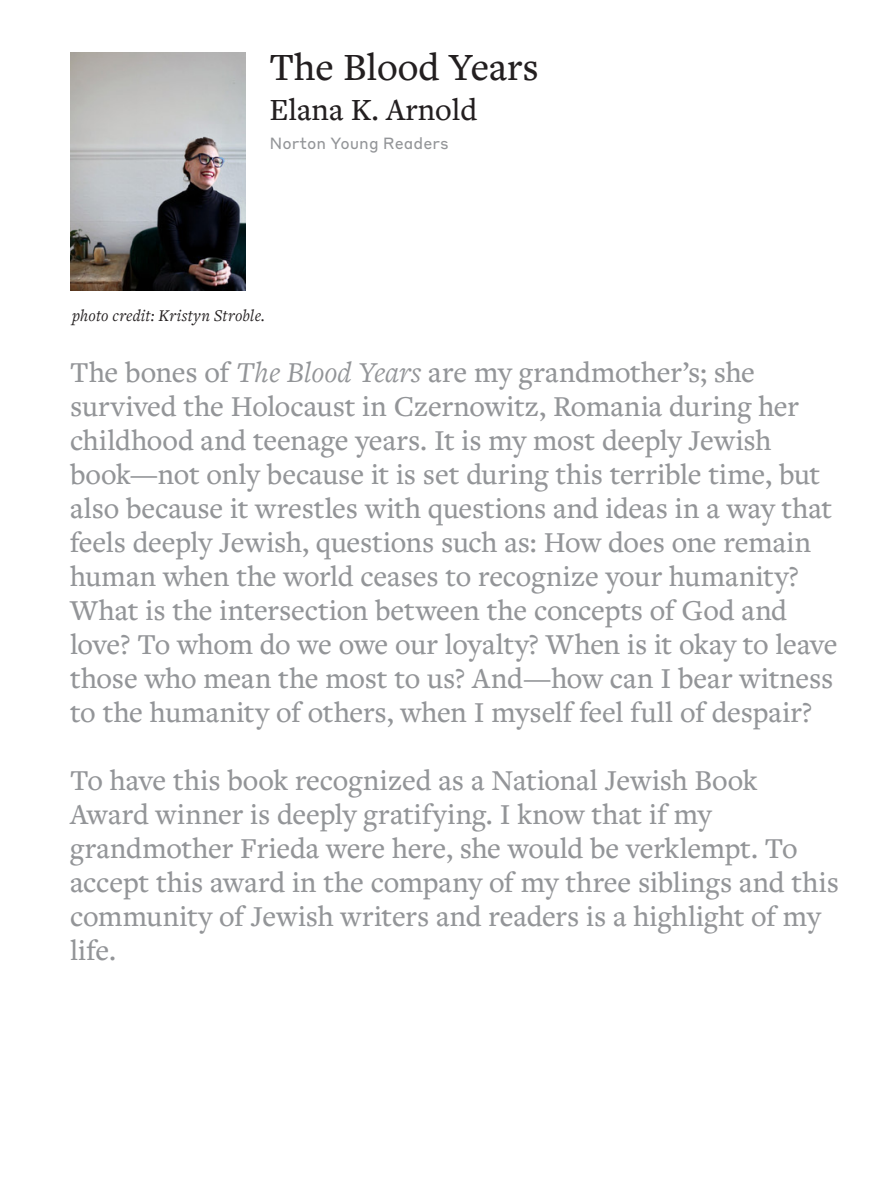
<style>
.page{position:relative;width:896px;height:1184px;background:#fff}
.page>*{position:absolute;margin:0;border:0;box-sizing:border-box;transform-origin:0 0}
.Book_Name{font:500 40px "Freight Text Pro";color:#231f20}
.Book_Name-2{font:500 32px "Freight Text Pro";color:#231f20}
.Remarks{font:500 30px/34px "Freight Text Pro";letter-spacing:-.005em;color:#939598}
.Finalist_text{font:italic 17px "Freight Text Pro";letter-spacing:.01em;color:#231f20}
.Author_Pub{font:16px "Styrene B";color:#939598}
.s1{font-weight:400;font-style:italic}
</style>
<div class="page">
<img style="left:70px;top:52px;width:176px;height:239px">
<p class="Book_Name" style="left:270px;top:41px;width:271px">The Blood Years</p>
<p class="Book_Name-2" style="left:270px;top:88px;width:209px">Elana K. Arnold</p>
<p class="Author_Pub" style="left:270px;top:130px;width:181px">Norton Young Readers</p>
<p class="Finalist_text" style="left:72px;top:304px;width:195px">photo credit: Kristyn Stroble.</p>
<p class="Remarks" style="left:70px;top:354px;width:769px">The bones of <span class="s1">The Blood Years</span> are my grandmother’s; she survived the Holocaust in Czernowitz, Romania during her childhood and teenage years. It is my most deeply Jewish book—not only because it is set during this terrible time, but also because it wrestles with questions and ideas in a way that feels deeply Jewish, questions such as: How does one remain human when the world ceases to recognize your humanity?<br>What is the intersection between the concepts of God and love? To whom do we owe our loyalty? When is it okay to leave those who mean the most to us? And—how can I bear witness to the humanity of others, when I myself feel full of despair?</p>
<p class="Remarks" style="left:70px;top:762px;width:770px">To have this book recognized as a National Jewish Book Award winner is deeply gratifying. I know that if my grandmother Frieda were here, she would be verklempt. To accept this award in the company of my three siblings and this community of Jewish writers and readers is a highlight of my life.</p>
</div>
